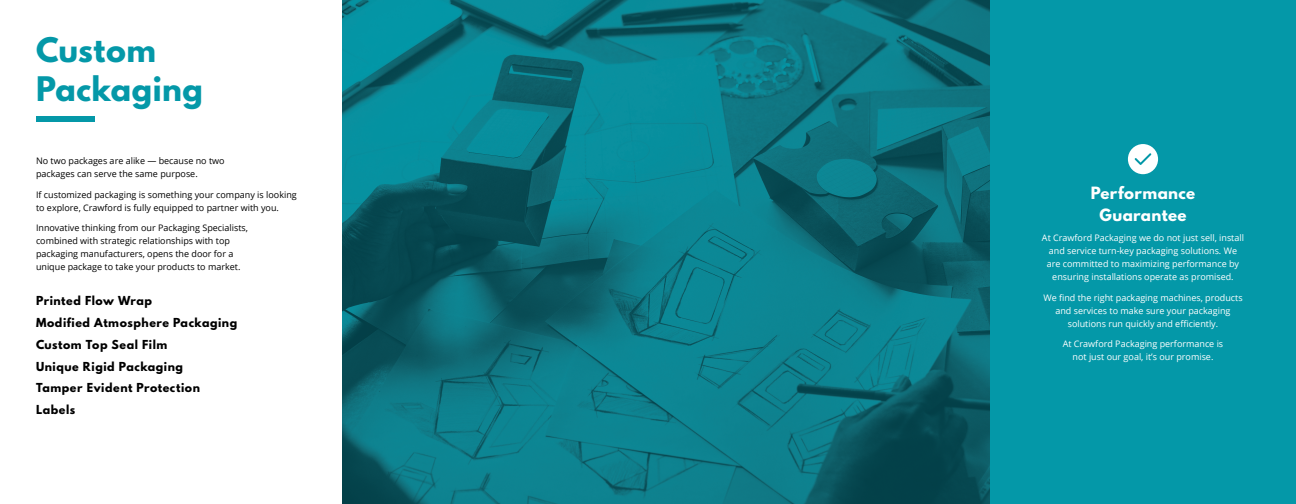
<style>
.page{position:relative;width:1296px;height:504px;background:#fff}
.page>*{position:absolute;margin:0;border:0;box-sizing:border-box;transform-origin:0 0}
.t1{font:700 30px/40px "League Spartan";letter-spacing:.015em;color:#0498a8}
.t2{font:700 15px/22px "League Spartan";letter-spacing:.025em;color:#fff;text-align:center}
.t3{font:700 11px/21.7px "League Spartan";letter-spacing:.05em;color:#000}
.t4{font:9px/13px "Open Sans";color:#000}
.t5{font:9px/13px "Open Sans";color:#fff;text-align:center}
</style>
<div class="page">
<div style="left:36px;top:116px;width:58px;height:6px;background:#0498a8"></div>
<div style="left:954px;top:0;width:342px;height:504px;background:#0498a8"></div>
<svg style="left:1128px;top:144px;width:30px;height:30px"></svg>
<img style="left:342px;top:0;width:648px;height:504px">
<h1 class="t1" style="left:36px;top:29px;width:169px">Custom<br>Packaging</h1>
<p class="t4" style="left:36px;top:154px;width:190px">No two packages are alike — because no two packages can serve the same purpose.</p>
<p class="t4" style="left:36px;top:188px;width:262px">If customized packaging is something your company is looking to explore, Crawford is fully equipped to partner with you.</p>
<p class="t4" style="left:36px;top:221px;width:214px">Innovative thinking from our Packaging Specialists, combined with strategic relationships with top packaging manufacturers, opens the door for a unique package to take your products to market.</p>
<p class="t3" style="left:36px;top:290px;width:203px">Printed Flow Wrap<br>Modified Atmosphere Packaging<br>Custom Top Seal Film<br>Unique Rigid Packaging<br>Tamper Evident Protection<br>Labels</p>
<h2 class="t2" style="left:1091px;top:182px;width:106px">Performance<br>Guarantee</h2>
<p class="t5" style="left:1042px;top:231px;width:204px">At Crawford Packaging we do not just sell, install and service turn-key packaging solutions. We are committed to maximizing performance by ensuring installations operate as promised.</p>
<p class="t5" style="left:1043px;top:291px;width:201px">We find the right packaging machines, products and services to make sure your packaging solutions run quickly and efficiently.</p>
<p class="t5" style="left:1063px;top:337px;width:162px">At Crawford Packaging performance is not just our goal, it’s our promise.</p>
</div>
